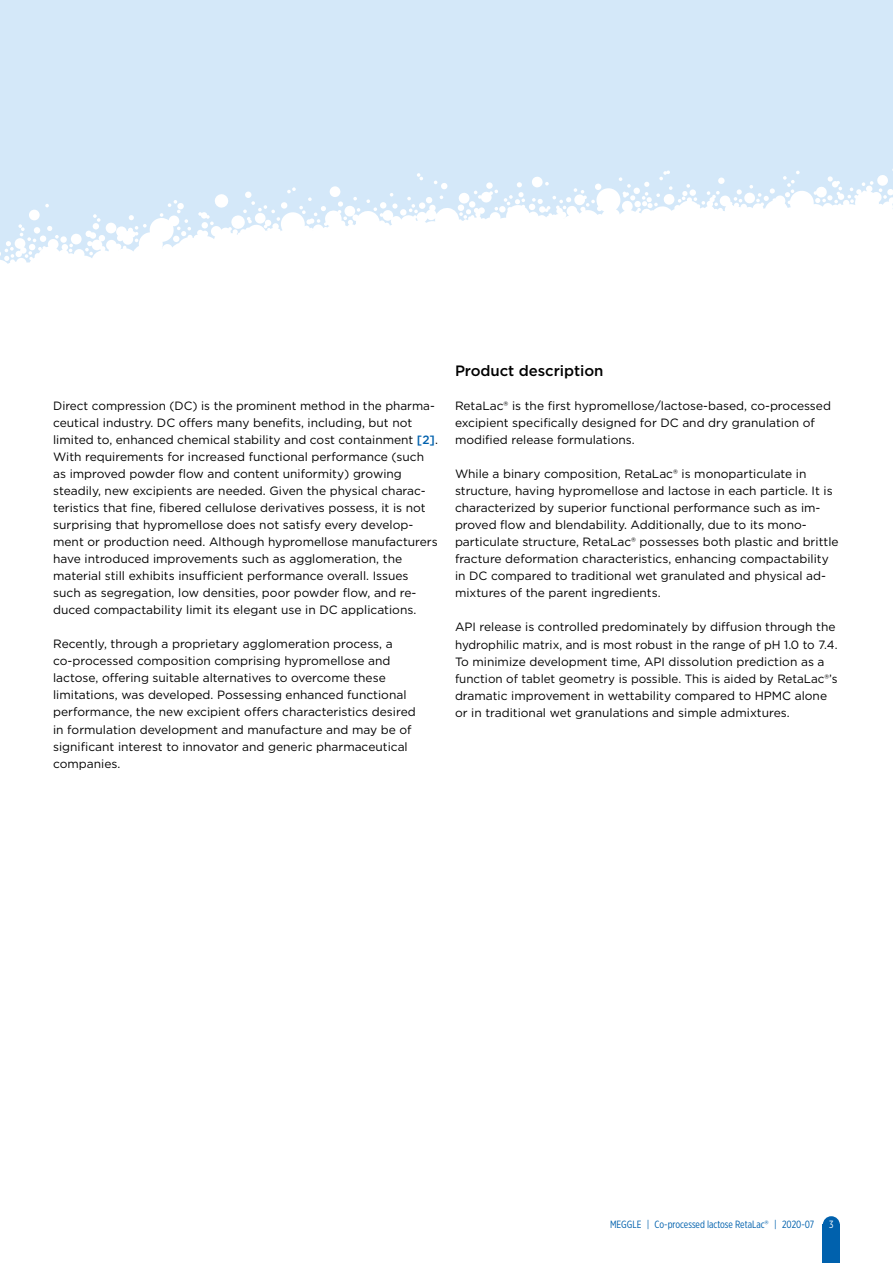
<style>
.page{position:relative;width:893px;height:1263px;background:#fff}
.page>*{position:absolute;margin:0;border:0;box-sizing:border-box;transform-origin:0 0}
.t1{font:500 15px "Gotham";letter-spacing:-.005em;color:#000}
.t2{font:12px/17px "Gotham";color:#000}
.t3{font:10.5px "Gotham X Narrow";color:#0061ad}
.t4{font:10.5px "Gotham X Narrow";color:#fff}
.s1{font-weight:500;color:#0061ad}
.s2{font-family:"Gotham"}
</style>
<div class="page">
<div style="left:0;top:0;width:893px;height:455px;background:#d4e8f9"></div>
<svg style="left:0;top:169px;width:893px;height:286px;background:#f8fbfe"></svg>
<div style="left:823px;top:1225px;width:17px;height:38px;background:#0061ad"></div>
<div style="left:823px;top:1216px;width:17px;height:17px;background:#0061ad;border-radius:50%"></div>
<p class="t2" style="left:53px;top:397px;width:386px">Direct compression (DC) is the prominent method in the pharma&shy;ceutical industry. DC offers many benefits, including, but not limited to, enhanced chemical stability and cost containment <span class="s1">[2]</span>.<br>With requirements for increased functional performance (such as improved powder flow and content uniformity) growing steadily, new excipients are needed. Given the physical charac&shy;teristics that fine, fibered cellulose derivatives possess, it is not surprising that hypromellose does not satisfy every develop&shy;ment or production need. Although hypromellose manufacturers have introduced improvements such as agglomeration, the material still exhibits insufficient performance overall. Issues such as segregation, low densities, poor powder flow, and re&shy;duced compactability limit its elegant use in DC applications.</p>
<p class="t2" style="left:53px;top:635px;width:364px">Recently, through a proprietary agglomeration process, a co-processed composition comprising hypromellose and lactose, offering suitable alternatives to overcome these limitations, was developed. Possessing enhanced functional performance, the new excipient offers characteristics desired in formulation development and manufacture and may be of significant interest to innovator and generic pharmaceutical companies.</p>
<p class="t1" style="left:455px;top:361px;width:150px">Product description</p>
<p class="t2" style="left:455px;top:397px;width:377px">RetaLac® is the first hypromellose/lactose-based, co-processed excipient specifically designed for DC and dry granulation of modified release formulations.</p>
<p class="t2" style="left:455px;top:465px;width:385px">While a binary composition, RetaLac® is monoparticulate in structure, having hypromellose and lactose in each particle. It is characterized by superior functional performance such as im&shy;proved flow and blendability. Additionally, due to its mono&shy;particulate structure, RetaLac® possesses both plastic and brittle fracture deformation characteristics, enhancing compactability in DC compared to traditional wet granulated and physical ad&shy;mixtures of the parent ingredients.</p>
<p class="t2" style="left:455px;top:618px;width:384px">API release is controlled predominately by diffusion through the hydrophilic matrix, and is most robust in the range of pH 1.0 to 7.4.<br>To minimize development time, API dissolution prediction as a function of tablet geometry is possible. This is aided by RetaLac®’s dramatic improvement in wettability compared to HPMC alone or in traditional wet granulations and simple admixtures.</p>
<p class="t3" style="left:610px;top:1218px;width:206px">MEGGLE | Co-processed lactose RetaLac<span class="s2">®</span> | 2020-07</p>
<p class="t4" style="left:829px;top:1218px;width:6px">3</p>
</div>
